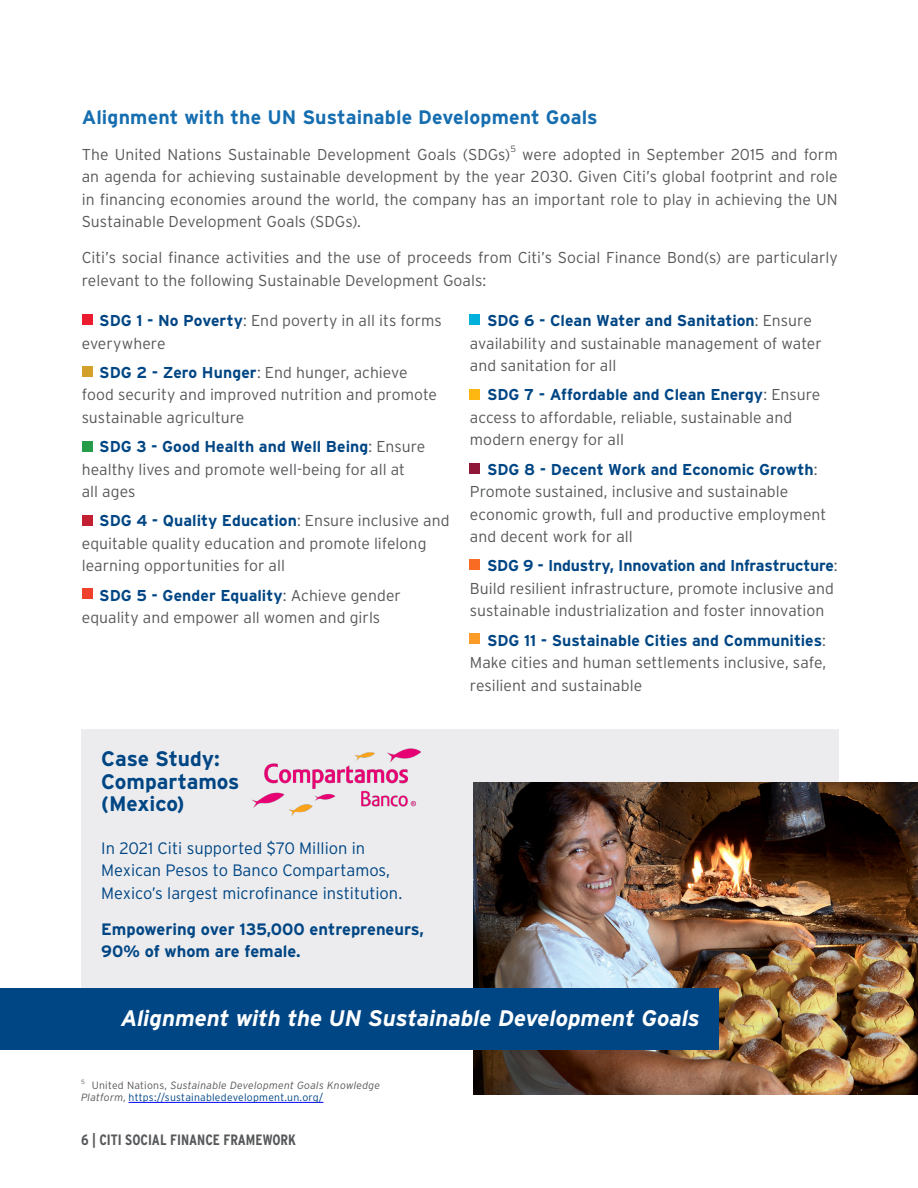
<style>
.page{position:relative;width:918px;height:1188px;background:#fff}
.page>*{position:absolute;margin:0;border:0;box-sizing:border-box;transform-origin:0 0}
.Body_Copy_-_Standard{font:italic 700 22.5px "Interstate";letter-spacing:-.005em;color:#fff}
.Body_Copy{font:700 21px/22.5px "Interstate";color:#004684}
.Body_Copy_-_Standard-2{font:700 19.5px "Interstate";letter-spacing:.005em;color:#166eb0}
.Body_Copy-2{font:300 16.5px/22.5px "Interstate";color:#004684}
.Body_Copy-3{font:700 16.5px/22.5px "Interstate";color:#004684}
.Body_Copy_-_Standard-3{font:300 15.75px/22.5px "Interstate";color:#57585a}
.t1{font:700 condensed 15px "Interstate";color:#57585a}
.Body_Copy_-_Standard-4{font:italic 300 10.5px/12px "Interstate";letter-spacing:.015em;color:#57585a}
.Body_Copy_-_Standard-5{font:300 9.15px "Interstate";color:#57585a}
.Body_Copy_-_Standard-6{font:300 6.15px "Interstate";color:#57585a}
.s1{font-weight:700;color:#004684}
.s2{font-style:normal}
.s3{font-style:normal;color:#004684}
</style>
<div class="page">
<hr style="left:129px;top:1102px;width:194px;height:1px;background:#00f">
<div style="left:81px;top:729px;width:757px;height:319px;background:#ececee"></div>
<img style="left:473px;top:783px;width:445px;height:312px">
<div style="left:0;top:988px;width:718px;height:62px;background:#004684"></div>
<img style="left:251px;top:748px;width:170px;height:68px">
<div style="left:82px;top:315px;width:11px;height:10px;background:#eb1c30"></div>
<div style="left:470px;top:315px;width:10px;height:10px;background:#01b0db"></div>
<div style="left:470px;top:389px;width:10px;height:11px;background:#feb711"></div>
<div style="left:470px;top:463px;width:10px;height:10px;background:#8f1838"></div>
<div style="left:470px;top:559px;width:10px;height:11px;background:#f96b23"></div>
<div style="left:470px;top:634px;width:10px;height:10px;background:#fb9c28"></div>
<div style="left:82px;top:366px;width:11px;height:11px;background:#d3a02a"></div>
<div style="left:82px;top:441px;width:11px;height:10px;background:#269c48"></div>
<div style="left:82px;top:515px;width:11px;height:11px;background:#c21f32"></div>
<div style="left:82px;top:589px;width:11px;height:10px;background:#ef402b"></div>
<p class="Body_Copy_-_Standard-2" style="left:82px;top:105px;width:517px">Alignment with the UN Sustainable Development Goals</p>
<p class="Body_Copy_-_Standard-3" style="left:82px;top:143px;width:430px">The United Nations Sustainable Development Goals (SDGs)</p>
<p class="Body_Copy_-_Standard-5" style="left:510px;top:143px;width:7px">5</p>
<p class="Body_Copy_-_Standard-3" style="left:82px;top:143px;width:758px;text-align:justify;text-indent:440px">were adopted in September 2015 and form an agenda for achieving sustainable development by the year 2030. Given Citi’s global footprint and role in financing economies around the world, the company has an important role to play in achieving the UN Sustainable Development Goals (SDGs).</p>
<p class="Body_Copy_-_Standard-3" style="left:82px;top:246px;width:758px">Citi’s social finance activities and the use of proceeds from Citi’s Social Finance Bond(s) are particularly relevant to the following Sustainable Development Goals:</p>
<p class="Body_Copy_-_Standard-3" style="left:82px;top:309px;width:362px;text-indent:18px"><span class="s1">SDG 1 - No Poverty</span>: End poverty in all its forms everywhere</p>
<p class="Body_Copy_-_Standard-3" style="left:82px;top:361px;width:357px;text-indent:18px"><span class="s1">SDG 2 - Zero Hunger</span>: End hunger, achieve food security and improved nutrition and promote sustainable agriculture</p>
<p class="Body_Copy_-_Standard-3" style="left:82px;top:435px;width:345px;text-indent:18px"><span class="s1">SDG 3 - Good Health and Well Being</span>: Ensure healthy lives and promote well-being for all at<br>all ages</p>
<p class="Body_Copy_-_Standard-3" style="left:82px;top:509px;width:369px;text-indent:18px"><span class="s1">SDG 4 - Quality Education</span>: Ensure inclusive and equitable quality education and promote lifelong learning opportunities for all</p>
<p class="Body_Copy_-_Standard-3" style="left:82px;top:584px;width:321px;text-indent:18px"><span class="s1">SDG 5 - Gender Equality</span>: Achieve gender equality and empower all women and girls</p>
<p class="Body_Copy_-_Standard-3" style="left:470px;top:309px;width:354px;text-indent:17px"><span class="s1">SDG 6 - Clean Water and Sanitation</span>: Ensure availability and sustainable management of water and sanitation for all</p>
<p class="Body_Copy_-_Standard-3" style="left:470px;top:383px;width:352px;text-indent:17px"><span class="s1">SDG 7 - Affordable and Clean Energy</span>: Ensure access to affordable, reliable, sustainable and modern energy for all</p>
<p class="Body_Copy_-_Standard-3" style="left:470px;top:458px;width:358px;text-indent:17px"><span class="s1">SDG 8 - Decent Work and Economic Growth</span>:<br>Promote sustained, inclusive and sustainable economic growth, full and productive employment and decent work for all</p>
<p class="Body_Copy_-_Standard-3" style="left:470px;top:554px;width:369px;text-indent:17px"><span class="s1">SDG 9 - Industry, Innovation and Infrastructure</span>:<br>Build resilient infrastructure, promote inclusive and sustainable industrialization and foster innovation</p>
<p class="Body_Copy_-_Standard-3" style="left:470px;top:629px;width:358px;text-align:justify;text-indent:17px"><span class="s1">SDG 11 - Sustainable Cities and Communities</span>:<br>Make cities and human settlements inclusive, safe, resilient and sustainable</p>
<p class="Body_Copy" style="left:101px;top:747px;width:140px">Case Study:<br>Compartamos (Mexico)</p>
<p class="Body_Copy-2" style="left:101px;top:837px;width:303px">In 2021 Citi supported $70 Million in<br>Mexican Pesos to Banco Compartamos,<br>Mexico’s largest microfinance institution.</p>
<p class="Body_Copy-3" style="left:101px;top:918px;width:324px">Empowering over 135,000 entrepreneurs,<br>90% of whom are female.</p>
<p class="Body_Copy_-_Standard" style="left:121px;top:1004px;width:581px">Alignment with the UN Sustainable Development Goals</p>
<p class="Body_Copy_-_Standard-6" style="left:81px;top:1078px;width:5px">5</p>
<p class="Body_Copy_-_Standard-4" style="left:81px;top:1079px;width:301px;text-indent:11px"><span class="s2">United Nations,</span> Sustainable Development Goals Knowledge<br>Platform<span class="s2">,</span> <span class="s3">https://sustainabledevelopment.un.org/</span></p>
<p class="t1" style="left:81px;top:1131px;width:217px">6 | CITI SOCIAL FINANCE FRAMEWORK</p>
</div>
